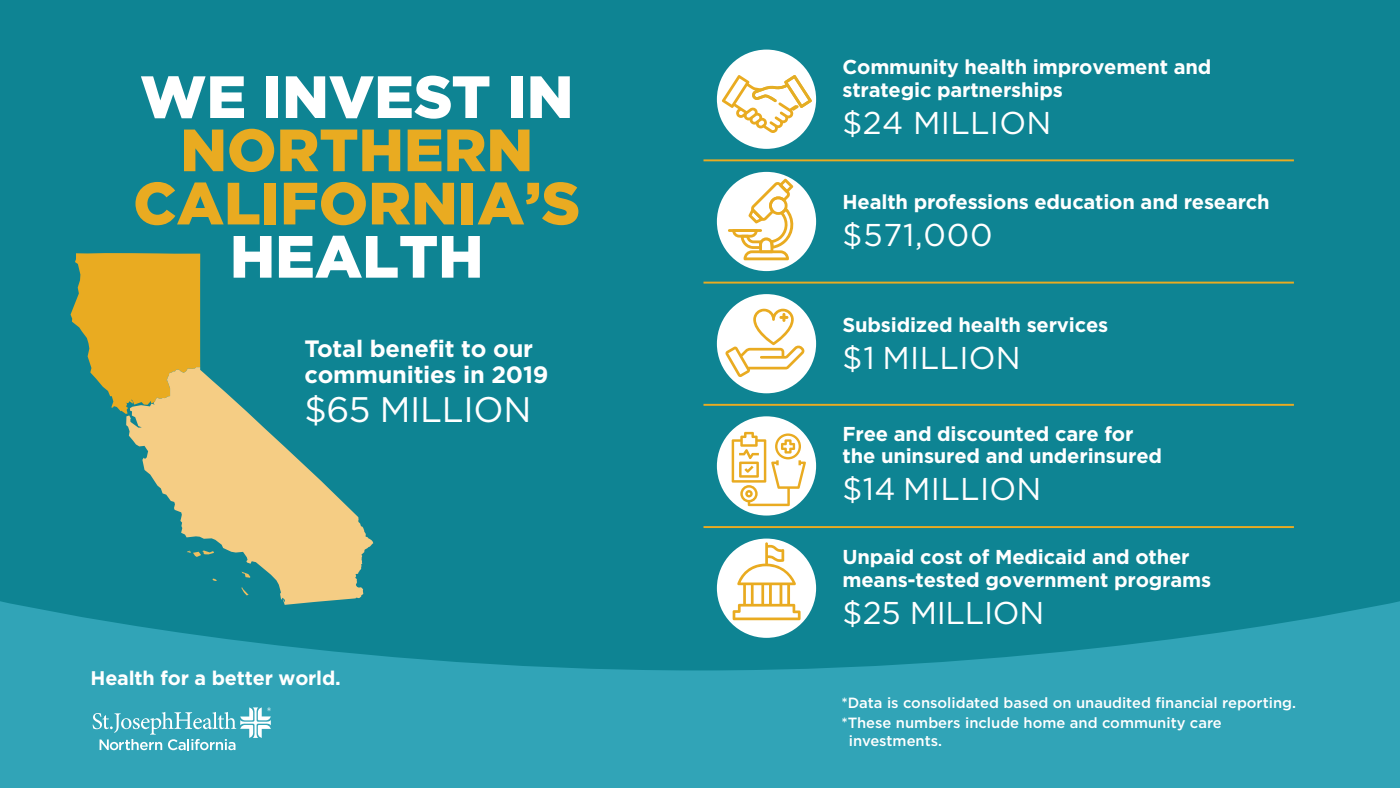
<style>
.page{position:relative;width:1400px;height:788px;background:#31a4b7}
.page>*{position:absolute;margin:0;border:0;box-sizing:border-box;transform-origin:0 0}
.t1{font:900 59.5px/53.2px "Gotham";color:#e9ab21;text-align:center}
.t2{font:900 59.5px "Gotham";color:#fff}
.t3{font:35.52px "Gotham";letter-spacing:-.01em;color:#fff}
.t4{font:31.5px "Gotham";letter-spacing:.01em;color:#fff}
.t5{font:31.5px "Gotham";letter-spacing:-.01em;color:#fff}
.t6{font:700 23.62px/25.6px "Gotham";letter-spacing:-.01em;color:#fff}
.t7{font:700 20.12px/22.6px "Gotham";letter-spacing:-.01em;color:#fff}
.t8{font:700 19.78px "Gotham";letter-spacing:-.01em;color:#fff}
.t9{font:500 14.7px/19.8px "Gotham";color:#fff}
</style>
<div class="page">
<div style="left:0;top:0;width:1400px;height:670px;background:#0e8493"></div>
<hr style="left:703px;top:159px;width:591px;height:2px;background:#e9ab21">
<hr style="left:703px;top:281px;width:591px;height:2px;background:#e9ab21">
<hr style="left:703px;top:404px;width:591px;height:2px;background:#e9ab21">
<hr style="left:703px;top:526px;width:591px;height:2px;background:#e9ab21">
<div style="left:717px;top:294px;width:99px;height:99px;background:#fff;border-radius:50%"></div>
<svg style="left:725px;top:307px;width:80px;height:70px"></svg>
<div style="left:717px;top:172px;width:99px;height:99px;background:#fff;border-radius:50%"></div>
<hr style="left:728px;top:229px;width:34px;height:3px;background:#e9ab21">
<svg style="left:732px;top:178px;width:64px;height:82px"></svg>
<div style="left:717px;top:50px;width:99px;height:99px;background:#fff;border-radius:50%"></div>
<svg style="left:722px;top:75px;width:90px;height:58px"></svg>
<div style="left:717px;top:416px;width:99px;height:99px;background:#fff;border-radius:50%"></div>
<svg style="left:732px;top:432px;width:74px;height:74px"></svg>
<div style="left:717px;top:538px;width:99px;height:99px;background:#fff;border-radius:50%"></div>
<svg style="left:733px;top:542px;width:68px;height:78px"></svg>
<svg style="left:71px;top:253px;width:129px;height:161px;background:#c6a432"></svg>
<svg style="left:126px;top:367px;width:247px;height:237px;background:#87a988"></svg>
<svg style="left:187px;top:550px;width:27px;height:7px"></svg>
<svg style="left:241px;top:571px;width:9px;height:6px"></svg>
<svg style="left:241px;top:587px;width:8px;height:8px"></svg>
<svg style="left:212px;top:578px;width:5px;height:3px"></svg>
<svg style="left:93px;top:707px;width:178px;height:43px"></svg>
<h1 class="t2" style="left:140px;top:62px;width:435px">WE INVEST IN</h1>
<h1 class="t1" style="left:133px;top:122px;width:449px">NORTHERN<br>CALIFORNIA’S</h1>
<h1 class="t2" style="left:230px;top:222px;width:255px">HEALTH</h1>
<p class="t6" style="left:304px;top:336px;width:246px">Total benefit to our communities in 2019</p>
<h2 class="t3" style="left:304px;top:387px;width:229px">$65 MILLION</h2>
<p class="t8" style="left:91px;top:665px;width:252px">Health for a better world.</p>
<p class="t7" style="left:843px;top:56px;width:370px">Community health improvement and strategic partnerships</p>
<h3 class="t4" style="left:843px;top:103px;width:210px">$24 MILLION</h3>
<p class="t7" style="left:843px;top:191px;width:428px">Health professions education and research</p>
<h3 class="t4" style="left:843px;top:215px;width:152px">$571,000</h3>
<p class="t7" style="left:843px;top:313px;width:267px">Subsidized health services</p>
<h3 class="t4" style="left:843px;top:337px;width:180px">$1 MILLION</h3>
<p class="t7" style="left:843px;top:422px;width:321px">Free and discounted care for the uninsured and underinsured</p>
<h3 class="t4" style="left:843px;top:469px;width:200px">$14 MILLION</h3>
<p class="t7" style="left:843px;top:545px;width:370px">Unpaid cost of Medicaid and other means-tested government programs</p>
<h3 class="t5" style="left:843px;top:592px;width:203px">$25 MILLION</h3>
<p class="t9" style="left:841px;top:693px;width:456px">*Data is consolidated based on unaudited financial reporting. *These numbers include home and community care</p>
<p class="t9" style="left:849px;top:730px;width:95px">investments.</p>
</div>
